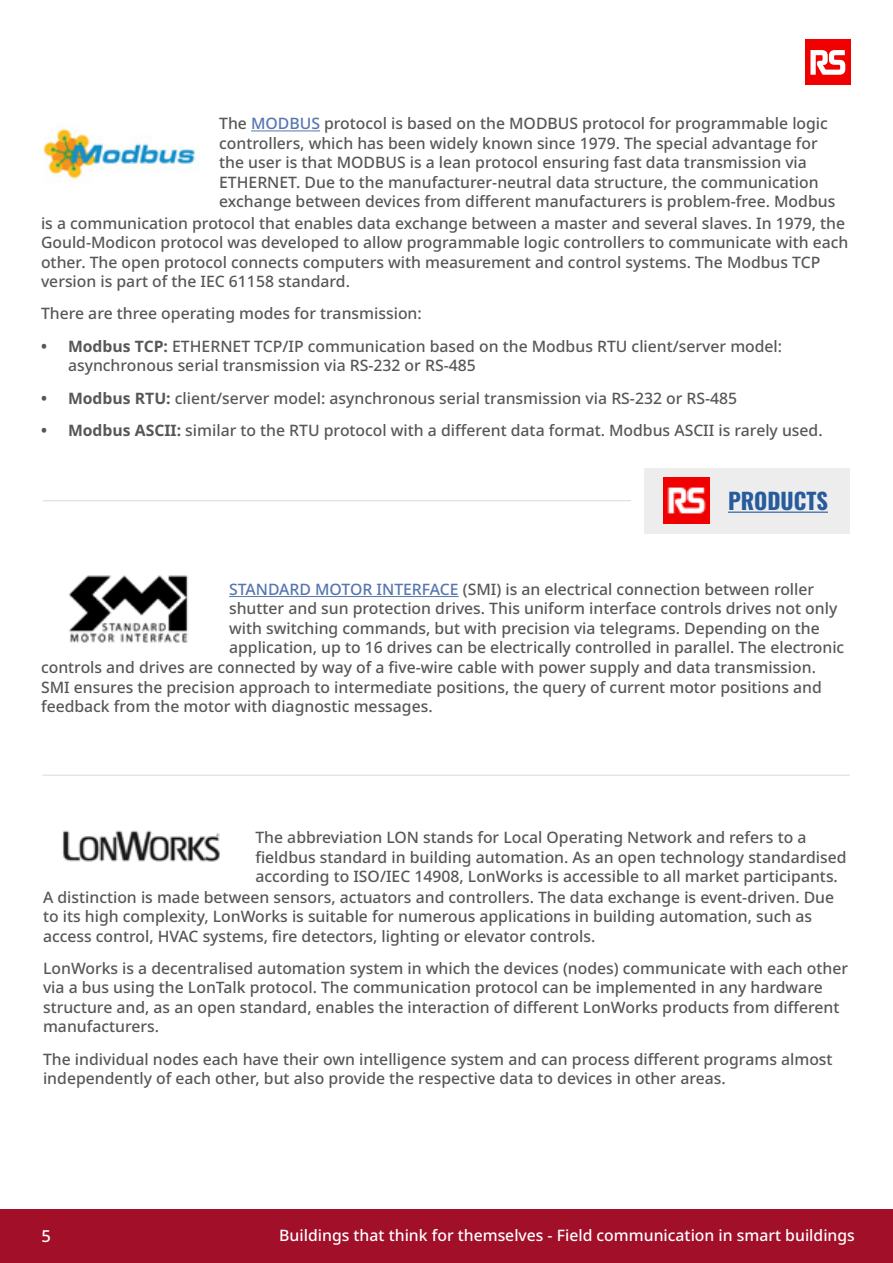
<style>
.page{position:relative;width:893px;height:1263px;background:#fff}
.page>*{position:absolute;margin:0;border:0;box-sizing:border-box;transform-origin:0 0}
.t1{font:700 22.5px "Oswald";color:#275b9b}
.t2{font:500 16.5px "Noto Sans";color:#fff}
.t3{font:500 15.75px/19.5px "Noto Sans";color:#575756}
.t4{font:500 15.75px "Noto Sans";color:#fff}
.s1{color:#5576af}
.s2{font-weight:700}
</style>
<div class="page">
<div style="left:0;top:1209px;width:893px;height:54px;background:#a10f29"></div>
<div style="left:805px;top:40px;width:45px;height:45px;background:#f00000"></div>
<svg style="left:810px;top:50px;width:35px;height:25px"></svg>
<hr style="left:251px;top:131px;width:69px;height:1px;background:#5576af">
<hr style="left:229px;top:596px;width:230px;height:1px;background:#5576af">
<div style="left:645px;top:468px;width:205px;height:66px;background:#ededed"></div>
<hr style="left:728px;top:512px;width:100px;height:1px;background:#275b9b">
<img style="left:69px;top:575px;width:119px;height:67px">
<hr style="left:43px;top:500px;width:588px;height:1px;background:#dadada">
<hr style="left:43px;top:775px;width:807px;height:1px;background:#dadada">
<img style="left:62px;top:830px;width:158px;height:32px">
<img style="left:43px;top:123px;width:157px;height:58px">
<img style="left:663px;top:477px;width:46px;height:46px">
<p class="t3" style="left:219px;top:114px;width:618px">The <span class="s1">MODBUS</span> protocol is based on the MODBUS protocol for programmable logic controllers, which has been widely known since 1979. The special advantage for the user is that MODBUS is a lean protocol ensuring fast data transmission via ETHERNET. Due to the manufacturer-neutral data structure, the communication exchange between devices from different manufacturers is problem-free. Modbus</p>
<p class="t3" style="left:41px;top:214px;width:809px">is a communication protocol that enables data exchange between a master and several slaves. In 1979, the Gould-Modicon protocol was developed to allow programmable logic controllers to communicate with each other. The open protocol connects computers with measurement and control systems. The Modbus TCP version is part of the IEC 61158 standard.</p>
<p class="t3" style="left:41px;top:304px;width:382px">There are three operating modes for transmission:</p>
<p class="t3" style="left:68px;top:337px;width:716px;text-indent:-27px"><span class="s2">• Modbus TCP:</span> ETHERNET TCP/IP communication based on the Modbus RTU client/server model: asynchronous serial transmission via RS-232 or RS-485</p>
<p class="t3" style="left:41px;top:388px;width:698px"><span class="s2">• Modbus RTU:</span> client/server model: asynchronous serial transmission via RS-232 or RS-485</p>
<p class="t3" style="left:41px;top:421px;width:783px"><span class="s2">• Modbus ASCII:</span> similar to the RTU protocol with a different data format. Modbus ASCII is rarely used.</p>
<h1 class="t1" style="left:728px;top:489px;width:102px">PRODUCTS</h1>
<p class="t3" style="left:229px;top:580px;width:617px"><span class="s1">STANDARD MOTOR INTERFACE</span> (SMI) is an electrical connection between roller shutter and sun protection drives. This uniform interface controls drives not only with switching commands, but with precision via telegrams. Depending on the application, up to 16 drives can be electrically controlled in parallel. The electronic</p>
<p class="t3" style="left:41px;top:658px;width:782px">controls and drives are connected by way of a five-wire cable with power supply and data transmission.<br>SMI ensures the precision approach to intermediate positions, the query of current motor positions and feedback from the motor with diagnostic messages.</p>
<p class="t3" style="left:255px;top:828px;width:593px">The abbreviation LON stands for Local Operating Network and refers to a fieldbus standard in building automation. As an open technology standardised according to ISO/IEC 14908, LonWorks is accessible to all market participants.</p>
<p class="t3" style="left:43px;top:887px;width:793px">A distinction is made between sensors, actuators and controllers. The data exchange is event-driven. Due to its high complexity, LonWorks is suitable for numerous applications in building automation, such as access control, HVAC systems, fire detectors, lighting or elevator controls.</p>
<p class="t3" style="left:43px;top:959px;width:807px">LonWorks is a decentralised automation system in which the devices (nodes) communicate with each other via a bus using the LonTalk protocol. The communication protocol can be implemented in any hardware structure and, as an open standard, enables the interaction of different LonWorks products from different manufacturers.</p>
<p class="t3" style="left:43px;top:1049px;width:791px">The individual nodes each have their own intelligence system and can process different programs almost independently of each other, but also provide the respective data to devices in other areas.</p>
<p class="t2" style="left:42px;top:1224px;width:11px">5</p>
<p class="t4" style="left:279px;top:1224px;width:577px">Buildings that think for themselves - Field communication in smart buildings</p>
</div>
